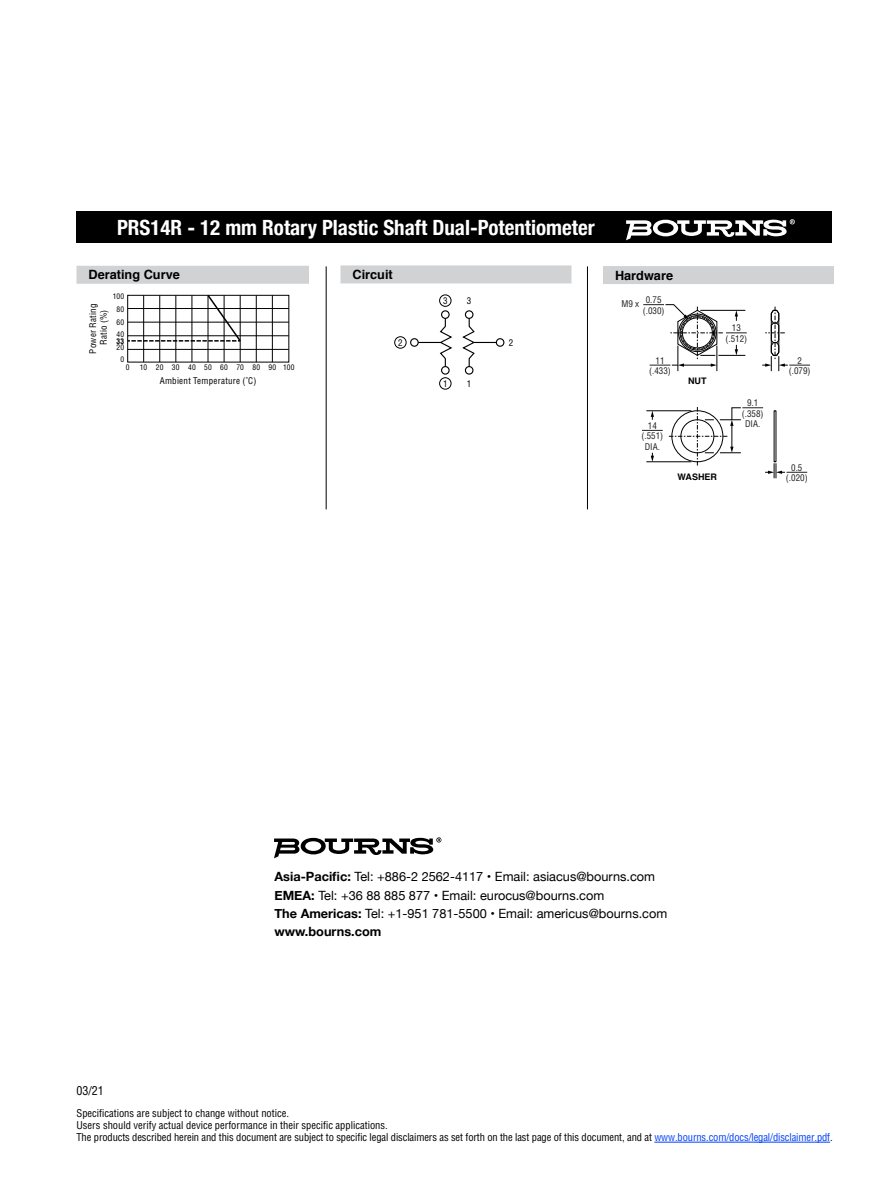
<style>
.page{position:relative;width:891px;height:1188px;background:#fff}
.page>*{position:absolute;margin:0;border:0;box-sizing:border-box;transform-origin:0 0}
.t1{font:700 condensed 21px "Helvetica Neue";color:#fff}
.t2{font:12.75px/18.3px "Helvetica Neue";color:#000}
.t3{font:700 12.75px "Helvetica";color:#000}
.t4{font:condensed 12px "Helvetica";color:#000}
.t5{font:condensed 10.5px/12px "Helvetica";letter-spacing:-.01em;color:#000}
.t6{font:condensed 9px/10.5px "Helvetica";color:#221f1f;text-align:center}
.t7{font:condensed 9px/10.8px "Helvetica";letter-spacing:.03em;color:#000;text-align:center}
.t8{font:700 9px "Helvetica";color:#000}
.t9{font:condensed 7.5px/12.6px "Helvetica";letter-spacing:.035em;color:#000;text-align:right}
.t10{font:700 condensed 7.5px "Helvetica";color:#000}
.s1{font-weight:700}
.s2{color:#0040f9}
</style>
<div class="page">
<div style="left:76px;top:212px;width:756px;height:31px;background:#000"></div>
<svg style="left:626px;top:219px;width:169px;height:21px"></svg>
<div style="left:603px;top:266px;width:231px;height:18px;background:#d1d2d4"></div>
<svg style="left:762px;top:307px;width:48px;height:64px"></svg>
<svg style="left:642px;top:407px;width:165px;height:71px"></svg>
<svg style="left:643px;top:304px;width:104px;height:67px"></svg>
<div style="left:340px;top:265px;width:232px;height:18px;background:#d1d2d4"></div>
<div style="left:439px;top:295px;width:12px;height:12px;border:1px solid #000;border-radius:50%"></div>
<div style="left:394px;top:336px;width:13px;height:13px;border:1px solid #000;border-radius:50%"></div>
<div style="left:439px;top:377px;width:12px;height:13px;border:1px solid #000;border-radius:50%"></div>
<div style="left:441px;top:310px;width:9px;height:9px;border:1px solid #000;border-radius:50%"></div>
<div style="left:410px;top:338px;width:9px;height:9px;border:1px solid #000;border-radius:50%"></div>
<div style="left:441px;top:366px;width:9px;height:9px;border:1px solid #000;border-radius:50%"></div>
<svg style="left:418px;top:317px;width:35px;height:51px"></svg>
<div style="left:465px;top:310px;width:9px;height:9px;border:1px solid #000;border-radius:50%"></div>
<div style="left:496px;top:338px;width:8px;height:9px;border:1px solid #000;border-radius:50%"></div>
<div style="left:465px;top:366px;width:9px;height:9px;border:1px solid #000;border-radius:50%"></div>
<svg style="left:462px;top:317px;width:34px;height:51px"></svg>
<div style="left:76px;top:266px;width:233px;height:18px;background:#d1d2d4"></div>
<hr style="left:128px;top:308px;width:161px;height:1px;background:#000">
<hr style="left:128px;top:322px;width:161px;height:1px;background:#000">
<hr style="left:128px;top:336px;width:161px;height:1px;background:#000">
<hr style="left:128px;top:349px;width:161px;height:1px;background:#000">
<hr style="left:143px;top:295px;width:1px;height:67px;background:#000">
<hr style="left:160px;top:295px;width:1px;height:67px;background:#000">
<hr style="left:176px;top:295px;width:1px;height:67px;background:#000">
<hr style="left:192px;top:295px;width:1px;height:67px;background:#000">
<hr style="left:208px;top:295px;width:1px;height:67px;background:#000">
<hr style="left:224px;top:295px;width:1px;height:67px;background:#000">
<hr style="left:240px;top:295px;width:1px;height:67px;background:#000">
<hr style="left:256px;top:295px;width:1px;height:67px;background:#000">
<hr style="left:272px;top:295px;width:1px;height:67px;background:#000">
<div style="left:127px;top:295px;width:162px;height:67px;border:1px solid #000"></div>
<svg style="left:128px;top:294px;width:114px;height:49px"></svg>
<hr style="left:326px;top:266px;width:1px;height:243px;background:#000">
<hr style="left:587px;top:266px;width:1px;height:243px;background:#000">
<hr style="left:654px;top:1142px;width:176px;height:1px;background:#0040f9">
<svg style="left:274px;top:837px;width:167px;height:21px"></svg>
<h1 class="t1" style="left:117px;top:210px;width:479px">PRS14R - 12 mm Rotary Plastic Shaft Dual-Potentiometer</h1>
<p class="t3" style="left:88px;top:264px;width:93px">Derating Curve</p>
<p class="t9" style="left:113px;top:290px;width:13px">100<br>80<br>60<br>40<br>20<br>0</p>
<p class="t9" style="left:126px;top:361px;width:5px">0</p>
<p class="t9" style="left:140px;top:361px;width:57px">10 20 30 40</p>
<p class="t7" style="left:160px;top:375px;width:98px">Ambient Temperature (˚C)</p>
<p class="t7" style="left:87px;top:354px;width:51px;rotate:-90deg">Power Rating<br>Ratio (%)</p>
<p class="t10" style="left:116px;top:336px;width:9px">33</p>
<p class="t9" style="left:204px;top:361px;width:92px">50 60 70 80 90 100</p>
<p class="t3" style="left:352px;top:264px;width:42px">Circuit</p>
<p class="t7" style="left:443px;top:295px;width:6px">3</p>
<p class="t7" style="left:467px;top:295px;width:6px">3</p>
<p class="t7" style="left:398px;top:337px;width:6px">2</p>
<p class="t7" style="left:509px;top:337px;width:6px">2</p>
<p class="t7" style="left:443px;top:378px;width:6px">1</p>
<p class="t7" style="left:467px;top:378px;width:6px">1</p>
<p class="t3" style="left:615px;top:265px;width:60px">Hardware</p>
<p class="t6" style="left:643px;top:294px;width:23px">0.75 (.030)</p>
<p class="t6" style="left:621px;top:298px;width:19px">M9 x</p>
<p class="t6" style="left:726px;top:323px;width:23px">13 (.512)</p>
<p class="t6" style="left:649px;top:355px;width:23px">11 (.433)</p>
<p class="t6" style="left:789px;top:355px;width:23px">2 (.079)</p>
<p class="t8" style="left:688px;top:374px;width:20px">NUT</p>
<p class="t6" style="left:742px;top:397px;width:23px">9.1 (.358)</p>
<p class="t6" style="left:648px;top:420px;width:11px">14</p>
<p class="t6" style="left:745px;top:418px;width:17px">DIA.</p>
<p class="t6" style="left:642px;top:431px;width:23px">(.551)<br>DIA.</p>
<p class="t8" style="left:678px;top:470px;width:41px">WASHER</p>
<p class="t6" style="left:786px;top:462px;width:23px">0.5 (.020)</p>
<p class="t4" style="left:76px;top:1083px;width:29px">03/21</p>
<p class="t2" style="left:274px;top:868px;width:394px"><span class="s1">Asia-Pacific:</span> Tel: +886-2 2562-4117 • Email: asiacus@bourns.com <span class="s1">EMEA:</span> Tel: +36 88 885 877 • Email: eurocus@bourns.com<br><span class="s1">The Americas:</span> Tel: +1-951 781-5500 • Email: americus@bourns.com <span class="s1">www.bourns.com</span></p>
<p class="t5" style="left:76px;top:1107px;width:758px">Specifications are subject to change without notice.<br>Users should verify actual device performance in their specific applications.<br>The products described herein and this document are subject to specific legal disclaimers as set forth on the last page of this document, and at <span class="s2">www.bourns.com/docs/legal/disclaimer.pdf</span>.</p>
</div>
